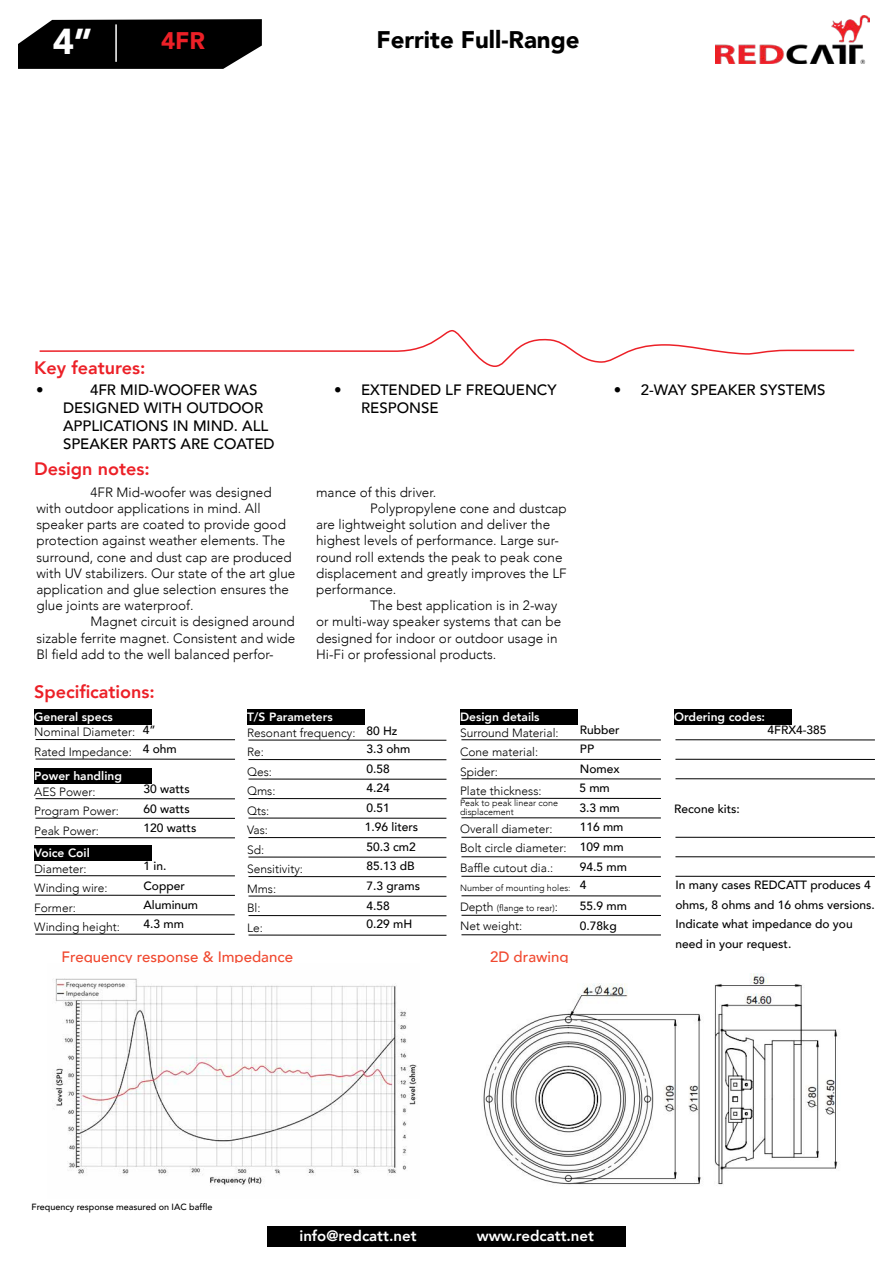
<style>
.page{position:relative;width:893px;height:1263px;background:#fff}
.page>*{position:absolute;margin:0;border:0;box-sizing:border-box;transform-origin:0 0}
.t1{font:900 36px "Avenir";color:#fff}
.t2{font:900 24px "Avenir";color:#000}
.t3{font:900 24px "Avenir";color:#ec2027}
.t4{font:800 18px "Avenir";color:#ec2027}
.t5{font:500 15px/18px "Avenir";color:#000}
.t6{font:500 15px "Avenir";color:#f04930}
.t7{font:800 15px "Avenir";color:#fff}
.t8{font:300 13.5px/16.2px "Avenir";color:#000}
.t9{font:500 12px/19.4px "Avenir";color:#000}
.t10{font:300 12px/19.5px "Avenir";color:#000}
.t11{font:800 12px "Avenir";color:#fff}
.t12{font:300 9px/9px "Avenir";color:#000}
.t13{font:500 9px "Avenir";color:#000}
.s1{font-size:12px}
</style>
<div class="page">
<svg style="left:18px;top:19px;width:244px;height:50px;background:#151515"></svg>
<img style="left:715px;top:16px;width:155px;height:48px">
<hr style="left:115px;top:24px;width:2px;height:38px;background:#fff">
<div style="left:268px;top:1226px;width:180px;height:21px;background:#000"></div>
<div style="left:445px;top:1226px;width:180px;height:21px;background:#000"></div>
<div style="left:34px;top:709px;width:117px;height:16px;background:#000"></div>
<div style="left:34px;top:768px;width:117px;height:15px;background:#000"></div>
<div style="left:247px;top:709px;width:117px;height:16px;background:#000"></div>
<div style="left:460px;top:709px;width:117px;height:16px;background:#000"></div>
<div style="left:674px;top:709px;width:117px;height:16px;background:#000"></div>
<hr style="left:36px;top:739px;width:199px;height:1px;background:#000">
<hr style="left:36px;top:759px;width:199px;height:1px;background:#000">
<hr style="left:36px;top:798px;width:199px;height:1px;background:#000">
<hr style="left:248px;top:740px;width:198px;height:1px;background:#000">
<hr style="left:461px;top:739px;width:200px;height:1px;background:#000">
<hr style="left:675px;top:739px;width:200px;height:1px;background:#000">
<hr style="left:249px;top:779px;width:197px;height:1px;background:#000">
<hr style="left:461px;top:778px;width:200px;height:1px;background:#000">
<hr style="left:675px;top:778px;width:200px;height:1px;background:#000">
<hr style="left:248px;top:818px;width:198px;height:1px;background:#000">
<hr style="left:461px;top:817px;width:200px;height:1px;background:#000">
<hr style="left:248px;top:857px;width:198px;height:1px;background:#000">
<hr style="left:461px;top:856px;width:200px;height:1px;background:#000">
<hr style="left:675px;top:856px;width:200px;height:1px;background:#000">
<hr style="left:249px;top:896px;width:197px;height:1px;background:#000">
<hr style="left:461px;top:895px;width:200px;height:1px;background:#000">
<hr style="left:36px;top:818px;width:199px;height:1px;background:#000">
<hr style="left:248px;top:759px;width:198px;height:1px;background:#000">
<hr style="left:461px;top:759px;width:200px;height:1px;background:#000">
<hr style="left:675px;top:759px;width:200px;height:1px;background:#000">
<hr style="left:249px;top:798px;width:197px;height:1px;background:#000">
<hr style="left:461px;top:798px;width:200px;height:1px;background:#000">
<hr style="left:248px;top:837px;width:198px;height:1px;background:#000">
<hr style="left:461px;top:837px;width:200px;height:1px;background:#000">
<hr style="left:675px;top:837px;width:200px;height:1px;background:#000">
<hr style="left:248px;top:876px;width:198px;height:1px;background:#000">
<hr style="left:461px;top:876px;width:200px;height:1px;background:#000">
<hr style="left:675px;top:876px;width:200px;height:1px;background:#000">
<hr style="left:249px;top:915px;width:197px;height:1px;background:#000">
<hr style="left:461px;top:915px;width:200px;height:1px;background:#000">
<hr style="left:36px;top:837px;width:199px;height:1px;background:#000">
<hr style="left:249px;top:935px;width:197px;height:1px;background:#000">
<hr style="left:461px;top:934px;width:200px;height:1px;background:#000">
<div style="left:34px;top:845px;width:117px;height:15px;background:#000"></div>
<hr style="left:35px;top:875px;width:200px;height:1px;background:#000">
<hr style="left:35px;top:895px;width:200px;height:1px;background:#000">
<hr style="left:35px;top:914px;width:200px;height:1px;background:#000">
<hr style="left:35px;top:934px;width:200px;height:1px;background:#000">
<img style="left:483px;top:973px;width:355px;height:212px">
<img style="left:53px;top:978px;width:364px;height:208px">
<svg style="left:39px;top:330px;width:816px;height:37px"></svg>
<h1 class="t1" style="left:53px;top:10px;width:42px">4”</h1>
<h2 class="t3" style="left:161px;top:20px;width:45px">4FR</h2>
<h2 class="t2" style="left:376px;top:19px;width:205px">Ferrite Full-Range</h2>
<h3 class="t4" style="left:34px;top:354px;width:113px">Key features:</h3>
<p class="t5" style="left:36px;top:380px;width:9px">•</p>
<p class="t5" style="left:63px;top:380px;width:213px;text-indent:27px">4FR MID-WOOFER WAS<br>DESIGNED WITH OUTDOOR<br>APPLICATIONS IN MIND. ALL<br>SPEAKER PARTS ARE COATED</p>
<p class="t5" style="left:361px;top:380px;width:197px;text-indent:-27px">• EXTENDED LF FREQUENCY<br>RESPONSE</p>
<p class="t5" style="left:614px;top:380px;width:213px">• 2-WAY SPEAKER SYSTEMS</p>
<h3 class="t4" style="left:34px;top:455px;width:117px">Design notes:</h3>
<p class="t8" style="left:36px;top:484px;width:260px;text-indent:54px">4FR Mid-woofer was designed with outdoor applications in mind. All speaker parts are coated to provide good protection against weather elements. The surround, cone and dust cap are produced with UV stabilizers. Our state of the art glue application and glue selection ensures the glue joints are waterproof.</p>
<p class="t8" style="left:36px;top:614px;width:260px;text-align:justify;text-indent:54px">Magnet circuit is designed around sizable ferrite magnet. Consistent and wide Bl field add to the well balanced perfor-</p>
<h3 class="t4" style="left:34px;top:678px;width:122px">Specifications:</h3>
<p class="t8" style="left:316px;top:484px;width:122px">mance of this driver.</p>
<p class="t8" style="left:370px;top:500px;width:198px">Polypropylene cone and dustcap</p>
<p class="t8" style="left:316px;top:516px;width:236px">are lightweight solution and deliver the</p>
<p class="t8" style="left:316px;top:533px;width:244px">highest levels of performance. Large sur-</p>
<p class="t8" style="left:316px;top:549px;width:248px">round roll extends the peak to peak cone</p>
<p class="t8" style="left:316px;top:565px;width:252px">displacement and greatly improves the LF</p>
<p class="t8" style="left:316px;top:581px;width:82px">performance.</p>
<p class="t8" style="left:370px;top:597px;width:189px">The best application is in 2-way</p>
<p class="t8" style="left:316px;top:614px;width:247px">or multi-way speaker systems that can be</p>
<p class="t8" style="left:316px;top:630px;width:243px">designed for indoor or outdoor usage in</p>
<p class="t8" style="left:316px;top:646px;width:182px">Hi-Fi or professional products.</p>
<p class="t11" style="left:247px;top:707px;width:87px">T/S Parameters</p>
<p class="t11" style="left:460px;top:707px;width:81px">Design details</p>
<p class="t11" style="left:674px;top:707px;width:93px">Ordering codes:</p>
<p class="t11" style="left:34px;top:707px;width:80px">General specs</p>
<p class="t9" style="left:579px;top:719px;width:49px">Rubber<br>PP<br>Nomex<br>5 mm<br>3.3 mm<br>116 mm<br>109 mm<br>94.5 mm</p>
<p class="t9" style="left:580px;top:874px;width:49px;line-height:21px">4<br>55.9 mm</p>
<p class="t9" style="left:580px;top:915px;width:38px">0.78kg</p>
<p class="t9" style="left:143px;top:719px;width:14px">4”</p>
<p class="t9" style="left:767px;top:720px;width:61px">4FRX4-385</p>
<p class="t9" style="left:143px;top:738px;width:36px">4 ohm</p>
<p class="t9" style="left:144px;top:779px;width:54px">30 watts<br>60 watts<br>120 watts</p>
<p class="t9" style="left:144px;top:855px;width:43px;line-height:19.8px">1 in.<br>Copper</p>
<p class="t9" style="left:144px;top:894px;width:56px">Aluminum<br>4.3 mm</p>
<p class="t9" style="left:365px;top:720px;width:55px">80 Hz<br>3.3 ohm<br>0.58<br>4.24<br>0.51<br>1.96 liters<br>50.3 cm2<br>85.13 dB</p>
<p class="t9" style="left:366px;top:875px;width:55px;line-height:20.4px">7.3 grams<br>4.58</p>
<p class="t9" style="left:366px;top:913px;width:47px">0.29 mH</p>
<p class="t10" style="left:34px;top:722px;width:103px">Nominal Diameter:<br>Rated Impedance:</p>
<p class="t10" style="left:34px;top:782px;width:86px">AES Power:<br>Program Power:<br>Peak Power:</p>
<p class="t10" style="left:247px;top:723px;width:110px">Resonant frequency:<br>Re:<br>Qes:<br>Qms:<br>Qts:<br>Vas:<br>Sd:<br>Sensitivity:<br>Mms:<br>Bl:<br>Le:</p>
<p class="t10" style="left:460px;top:723px;width:100px">Surround Material:<br>Cone material:<br>Spider:<br>Plate thickness:</p>
<p class="t11" style="left:34px;top:766px;width:89px">Power handling</p>
<p class="t12" style="left:460px;top:798px;width:100px">Peak to peak linear cone displacement</p>
<p class="t10" style="left:460px;top:819px;width:108px">Overall diameter:<br>Bolt circle diameter:<br>Baffle cutout dia.:</p>
<p class="t12" style="left:460px;top:878px;width:112px;line-height:19.5px">Number of mounting holes:<br><span class="s1">Depth</span> (flange to rear)<span class="s1">:</span></p>
<p class="t10" style="left:460px;top:916px;width:64px">Net weight:</p>
<p class="t9" style="left:674px;top:799px;width:67px">Recone kits:</p>
<p class="t11" style="left:34px;top:843px;width:57px">Voice Coil</p>
<p class="t10" style="left:34px;top:859px;width:87px">Diameter:<br>Winding wire:<br>Former:<br>Winding height:</p>
<p class="t6" style="left:62px;top:943px;width:233px">Frequency response &amp; Impedance</p>
<p class="t9" style="left:675px;top:874px;width:201px">In many cases REDCATT produces 4 ohms, 8 ohms and 16 ohms versions.<br>Indicate what impedance do you need in your request.</p>
<p class="t6" style="left:490px;top:943px;width:80px">2D drawing</p>
<p class="t13" style="left:32px;top:1199px;width:182px">Frequency response measured on IAC baffle</p>
<p class="t7" style="left:299px;top:1224px;width:119px">info@redcatt.net</p>
<p class="t7" style="left:477px;top:1224px;width:119px">www.redcatt.net</p>
</div>
